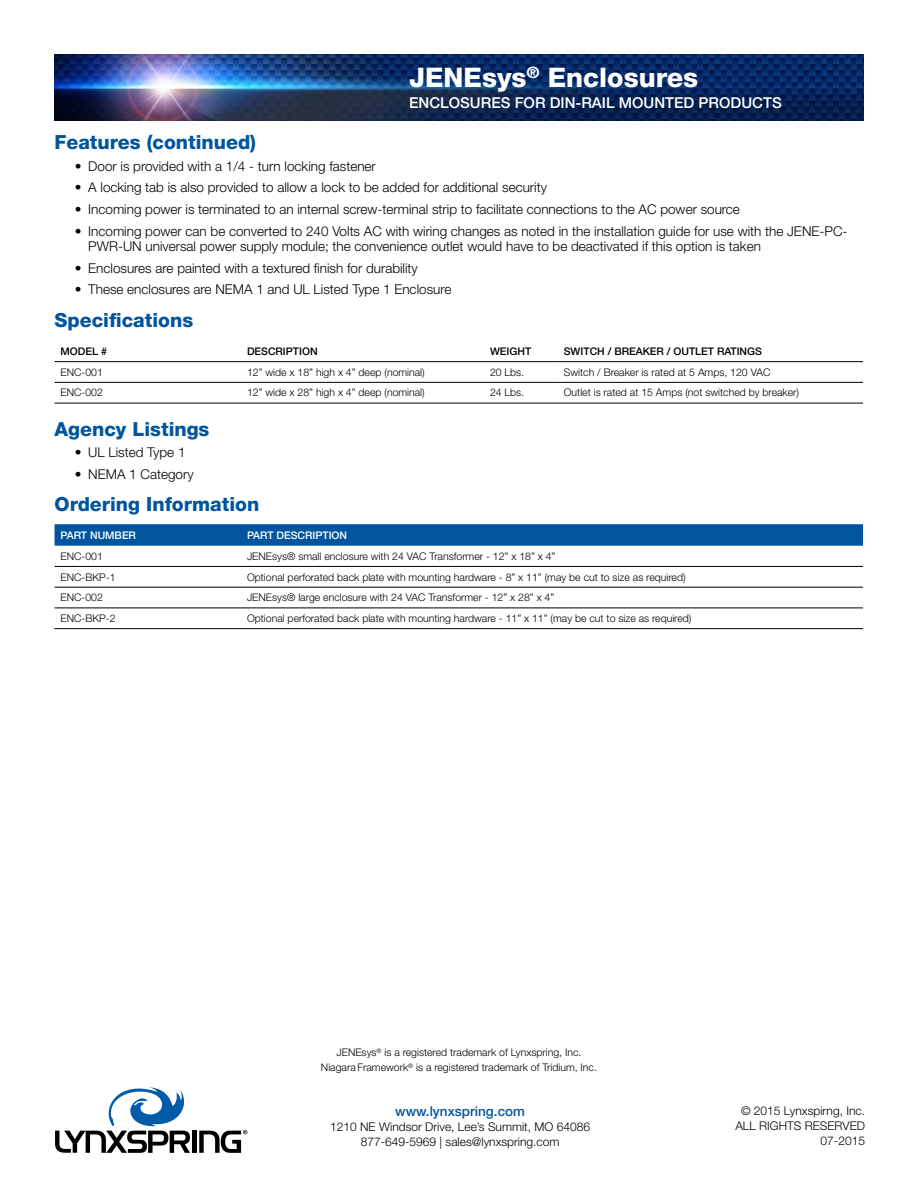
<style>
.page{position:relative;width:918px;height:1188px;background:#fff}
.page>*{position:absolute;margin:0;border:0;box-sizing:border-box;transform-origin:0 0}
.t1{font:800 27px "Helvetica Neue LT Pro";color:#fff}
.t2{font:800 19.5px "Helvetica Neue LT Pro";color:#00559e}
.t3{font:500 15px "Helvetica Neue LT Pro";color:#fff}
.t4{font:300 13.5px/15px "Helvetica Neue LT Pro";color:#000}
.t5{font:500 13.5px "Helvetica Neue LT Pro";color:#00559e}
.t6{font:300 12px/15px "Helvetica Neue LT Pro";color:#000;text-align:right}
.t7{font:300 10.5px/15px "Helvetica Neue LT Pro";color:#000;text-align:center}
.t8{font:500 10.5px "Helvetica Neue LT Pro";color:#000}
.t9{font:500 10.5px "Helvetica Neue LT Pro";color:#fff}
</style>
<div class="page">
<hr style="left:55px;top:382px;width:186px;height:1px;background:#000">
<hr style="left:241px;top:382px;width:243px;height:1px;background:#000">
<hr style="left:484px;top:382px;width:74px;height:1px;background:#000">
<hr style="left:558px;top:382px;width:305px;height:1px;background:#000">
<hr style="left:55px;top:361px;width:186px;height:1px;background:#000">
<hr style="left:241px;top:361px;width:243px;height:1px;background:#000">
<hr style="left:484px;top:361px;width:74px;height:1px;background:#000">
<hr style="left:558px;top:361px;width:305px;height:1px;background:#000">
<hr style="left:55px;top:403px;width:186px;height:1px;background:#000">
<hr style="left:241px;top:403px;width:243px;height:1px;background:#000">
<hr style="left:484px;top:403px;width:74px;height:1px;background:#000">
<hr style="left:558px;top:403px;width:305px;height:1px;background:#000">
<svg style="left:55px;top:524px;width:808px;height:22px;background:#0659a0"></svg>
<hr style="left:55px;top:566px;width:186px;height:1px;background:#000">
<hr style="left:241px;top:566px;width:622px;height:1px;background:#000">
<hr style="left:55px;top:587px;width:186px;height:1px;background:#000">
<hr style="left:241px;top:587px;width:622px;height:1px;background:#000">
<hr style="left:55px;top:608px;width:186px;height:1px;background:#000">
<hr style="left:241px;top:608px;width:622px;height:1px;background:#000">
<hr style="left:55px;top:628px;width:186px;height:1px;background:#000">
<hr style="left:241px;top:628px;width:622px;height:1px;background:#000">
<img style="left:55px;top:54px;width:808px;height:67px">
<hr style="left:192px;top:1131px;width:4px;height:22px;background:#000">
<svg style="left:55px;top:1087px;width:135px;height:66px"></svg>
<svg style="left:199px;top:1130px;width:48px;height:23px"></svg>
<h1 class="t1" style="left:409px;top:61px;width:291px">JENEsys<sup>®</sup> Enclosures</h1>
<h3 class="t3" style="left:409px;top:93px;width:374px">ENCLOSURES FOR DIN-RAIL MOUNTED PRODUCTS</h3>
<h2 class="t2" style="left:55px;top:130px;width:203px">Features (continued)</h2>
<p class="t4" style="left:75px;top:158px;width:303px">• Door is provided with a 1/4 - turn locking fastener</p>
<p class="t4" style="left:75px;top:180px;width:474px">• A locking tab is also provided to allow a lock to be added for additional security</p>
<p class="t4" style="left:75px;top:202px;width:667px">• Incoming power is terminated to an internal screw-terminal strip to facilitate connections to the AC power source</p>
<p class="t4" style="left:88px;top:223px;width:761px;text-indent:-14px">• Incoming power can be converted to 240 Volts AC with wiring changes as noted in the installation guide for use with the JENE-PC-<br>PWR-UN universal power supply module; the convenience outlet would have to be deactivated if this option is taken</p>
<p class="t4" style="left:75px;top:260px;width:345px">• Enclosures are painted with a textured finish for durability</p>
<p class="t4" style="left:75px;top:282px;width:378px">• These enclosures are NEMA 1 and UL Listed Type 1 Enclosure</p>
<h2 class="t2" style="left:55px;top:308px;width:140px">Specifications</h2>
<p class="t8" style="left:61px;top:345px;width:48px">MODEL #</p>
<p class="t8" style="left:247px;top:345px;width:72px">DESCRIPTION</p>
<p class="t8" style="left:490px;top:345px;width:43px">WEIGHT</p>
<p class="t8" style="left:564px;top:345px;width:200px">SWITCH / BREAKER / OUTLET RATINGS</p>
<p class="t7" style="left:61px;top:364px;width:44px">ENC-001</p>
<p class="t7" style="left:247px;top:364px;width:179px">12” wide x 18” high x 4” deep (nominal)</p>
<p class="t7" style="left:490px;top:364px;width:36px">20 Lbs.</p>
<p class="t7" style="left:564px;top:364px;width:208px">Switch / Breaker is rated at 5 Amps, 120 VAC</p>
<p class="t7" style="left:61px;top:385px;width:44px">ENC-002</p>
<p class="t7" style="left:247px;top:385px;width:179px">12” wide x 28” high x 4” deep (nominal)</p>
<p class="t7" style="left:490px;top:385px;width:36px">24 Lbs.</p>
<p class="t7" style="left:564px;top:385px;width:237px">Outlet is rated at 15 Amps (not switched by breaker)</p>
<h2 class="t2" style="left:55px;top:417px;width:156px">Agency Listings</h2>
<p class="t4" style="left:75px;top:445px;width:112px">• UL Listed Type 1</p>
<p class="t4" style="left:75px;top:467px;width:120px">• NEMA 1 Category</p>
<h2 class="t2" style="left:55px;top:493px;width:206px">Ordering Information</h2>
<p class="t9" style="left:61px;top:529px;width:77px">PART NUMBER</p>
<p class="t9" style="left:247px;top:529px;width:102px">PART DESCRIPTION</p>
<p class="t7" style="left:61px;top:548px;width:44px">ENC-001</p>
<p class="t7" style="left:247px;top:548px;width:310px">JENEsys® small enclosure with 24 VAC Transformer - 12” x 18” x 4”</p>
<p class="t7" style="left:61px;top:569px;width:57px">ENC-BKP-1</p>
<p class="t7" style="left:247px;top:569px;width:440px">Optional perforated back plate with mounting hardware - 8” x 11” (may be cut to size as required)</p>
<p class="t7" style="left:61px;top:590px;width:44px">ENC-002</p>
<p class="t7" style="left:247px;top:590px;width:309px">JENEsys® large enclosure with 24 VAC Transformer - 12” x 28” x 4”</p>
<p class="t7" style="left:61px;top:611px;width:57px">ENC-BKP-2</p>
<p class="t7" style="left:247px;top:611px;width:446px">Optional perforated back plate with mounting hardware - 11” x 11” (may be cut to size as required)</p>
<p class="t7" style="left:321px;top:1045px;width:278px">JENEsys<sup>®</sup> is a registered trademark of Lynxspring, Inc.<br>Niagara Framework<sup>®</sup> is a registered trademark of Tridium, Inc.</p>
<p class="t5" style="left:395px;top:1103px;width:131px">www.lynxspring.com</p>
<p class="t6" style="left:330px;top:1118px;width:261px;text-align:center">1210 NE Windsor Drive, Lee’s Summit, MO 64086<br>877-649-5969 | sales@lynxspring.com</p>
<p class="t6" style="left:735px;top:1103px;width:131px">© 2015 Lynxspirng, Inc.<br>ALL RIGHTS RESERVED<br>07-2015</p>
</div>
